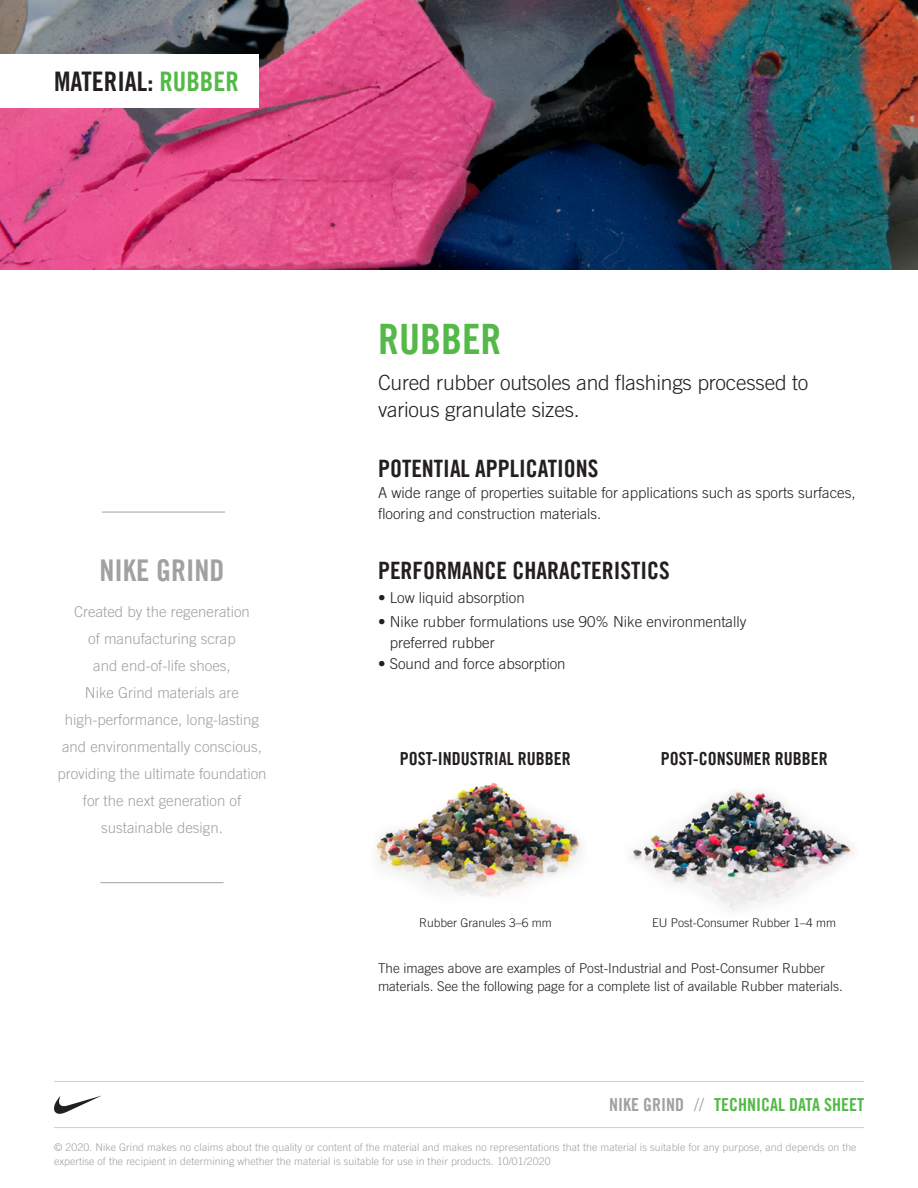
<style>
.page{position:relative;width:918px;height:1188px;background:#fff}
.page>*{position:absolute;margin:0;border:0;box-sizing:border-box;transform-origin:0 0}
.t1{font:700 condensed 42px "Trade Gothicfor Nike 365";color:#54b948}
.t2{font:700 condensed 30px "Trade Gothicfor Nike 365";color:#a1a1a4}
.t3{font:700 condensed 27px "Trade Gothicfor Nike 365";color:#231f20}
.t4{font:700 condensed 24px "Trade Gothicfor Nike 365";color:#231f20}
.t5{font:300 21px/27px "Trade Gothicfor Nike 365";letter-spacing:-.01em;color:#231f20}
.t6{font:700 condensed 18px "Trade Gothicfor Nike 365";color:#231f20}
.t7{font:700 condensed 18px "Trade Gothicfor Nike 365";color:#54b948}
.t8{font:300 15px/27px "Trade Gothicfor Nike 365";color:#a1a1a4;text-align:center}
.t9{font:300 15px/21px "Trade Gothicfor Nike 365";color:#231f20}
.t10{font:300 13.5px/18px "Trade Gothicfor Nike 365";color:#231f20}
.t11{font:300 12px "Trade Gothicfor Nike 365";color:#231f20}
.t12{font:300 10.5px/13.5px "Trade Gothicfor Nike 365";letter-spacing:.01em;color:#a1a1a4}
.s1{color:#54b948}
.s2{color:#a1a1a4}
.s3{font-family:"Trade Gothic LT Std";font-weight:300;font-stretch:normal;color:#a1a1a4}
</style>
<div class="page">
<svg style="left:54px;top:1095px;width:48px;height:19px"></svg>
<hr style="left:54px;top:1081px;width:810px;height:1px;background:#ceced0">
<hr style="left:54px;top:1127px;width:810px;height:1px;background:#ceced0">
<img style="left:0;top:0;width:918px;height:270px">
<div style="left:0;top:54px;width:258px;height:54px;background:#fff"></div>
<hr style="left:102px;top:512px;width:123px;height:1px;background:#a1a1a4">
<hr style="left:100px;top:882px;width:124px;height:1px;background:#a1a1a4">
<img style="left:376px;top:782px;width:206px;height:115px">
<img style="left:632px;top:791px;width:221px;height:120px">
<h3 class="t3" style="left:54px;top:64px;width:186px">MATERIAL: <span class="s1">RUBBER</span></h3>
<h2 class="t2" style="left:100px;top:552px;width:126px">NIKE GRIND</h2>
<p class="t8" style="left:57px;top:598px;width:211px">Created by the regeneration<br>of manufacturing scrap<br>and end-of-life shoes,<br>Nike Grind materials are high-performance, long-lasting and environmentally conscious, providing the ultimate foundation for the next generation of sustainable design.</p>
<h1 class="t1" style="left:378px;top:314px;width:125px">RUBBER</h1>
<h3 class="t5" style="left:378px;top:369px;width:432px">Cured rubber outsoles and flashings processed to various granulate sizes.</h3>
<h3 class="t4" style="left:378px;top:454px;width:222px">POTENTIAL APPLICATIONS</h3>
<h3 class="t9" style="left:378px;top:482px;width:479px">A wide range of properties suitable for applications such as sports surfaces, flooring and construction materials.</h3>
<h3 class="t4" style="left:378px;top:556px;width:293px">PERFORMANCE CHARACTERISTICS</h3>
<h3 class="t9" style="left:378px;top:587px;width:148px">• Low liquid absorption</h3>
<h3 class="t9" style="left:390px;top:611px;width:358px;text-indent:-12px">• Nike rubber formulations use 90% Nike environmentally preferred rubber</h3>
<h3 class="t9" style="left:378px;top:653px;width:189px">• Sound and force absorption</h3>
<h3 class="t6" style="left:400px;top:748px;width:172px">POST-INDUSTRIAL RUBBER</h3>
<p class="t11" style="left:419px;top:916px;width:134px">Rubber Granules 3–6 mm</p>
<h3 class="t6" style="left:661px;top:748px;width:168px">POST-CONSUMER RUBBER</h3>
<p class="t11" style="left:652px;top:916px;width:186px">EU Post-Consumer Rubber 1–4 mm</p>
<p class="t10" style="left:378px;top:959px;width:467px">The images above are examples of Post-Industrial and Post-Consumer Rubber materials. See the following page for a complete list of available Rubber materials.</p>
<h3 class="t7" style="left:609px;top:1094px;width:256px"><span class="s2">NIKE GRIND</span> <span class="s3">//</span> TECHNICAL DATA SHEET</h3>
<p class="t12" style="left:54px;top:1141px;width:804px">© 2020. Nike Grind makes no claims about the quality or content of the material and makes no representations that the material is suitable for any purpose, and depends on the expertise of the recipient in determining whether the material is suitable for use in their products. 10/01/2020</p>
</div>
